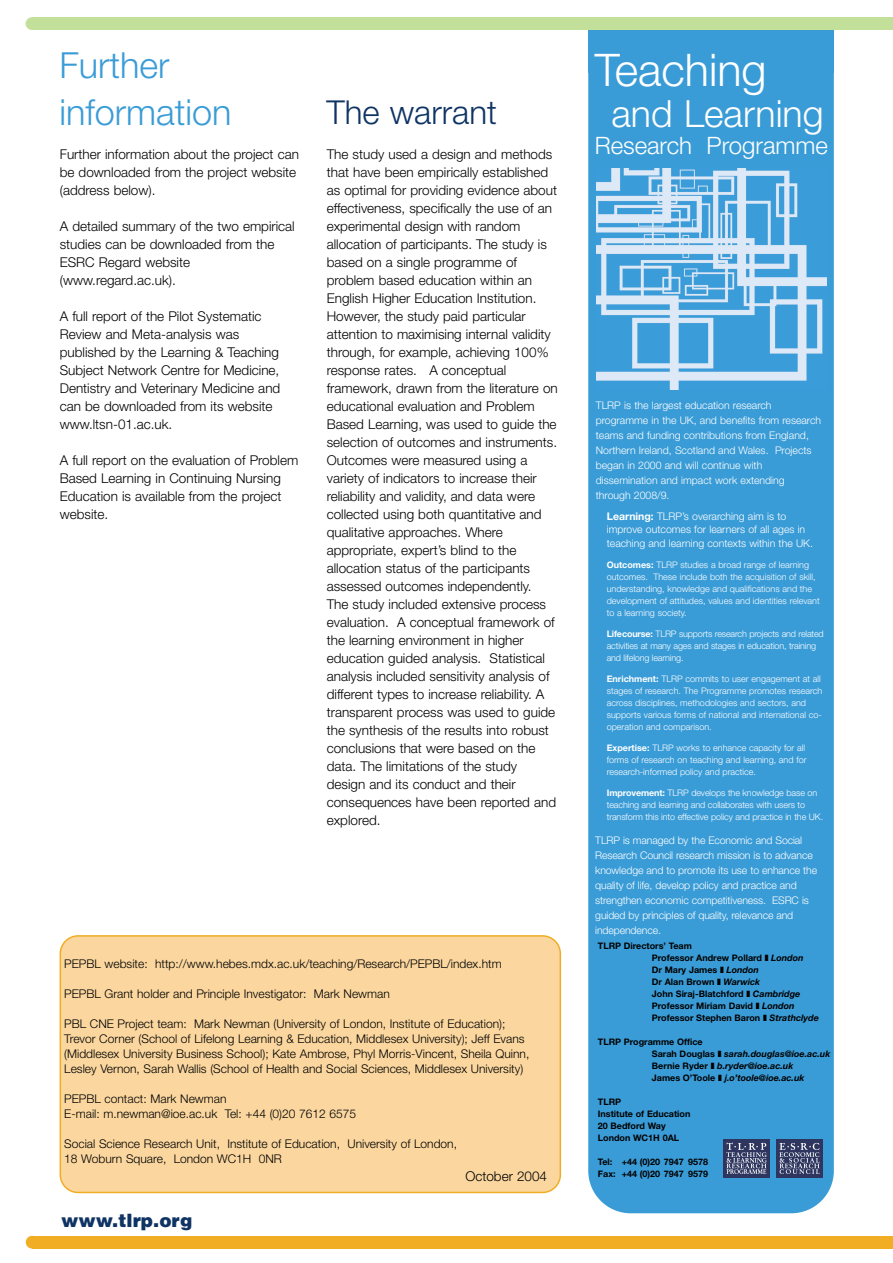
<style>
.page{position:relative;width:893px;height:1263px;background:#fff}
.page>*{position:absolute;margin:0;border:0;box-sizing:border-box;transform-origin:0 0}
.t1{font:300 45px "Helvetica Neue";color:#fff}
.t2{font:300 37.5px "Helvetica Neue";color:#fff}
.t3{font:300 36px/46.5px "Helvetica Neue";color:#3a9cd7}
.t4{font:300 33px "Helvetica Neue";color:#0f3464}
.t5{font:300 24px "Helvetica Neue";color:#fff}
.t6{font:900 18.45px "Helvetica";color:#0f3464}
.t7{font:300 13.5px/18px "Helvetica Neue";color:#000}
.t8{font:300 12px/15px "Helvetica Neue";color:#000}
.t9{font:300 10.5px/15px "Helvetica Neue";color:#fff}
.t10{font:300 9px/12px "Helvetica Neue";color:#fff}
.t11{font:700 9px/12px "Helvetica Neue";color:#000}
.t12{font:italic 700 9px/12px "Helvetica Neue";color:#000}
.s1{font-weight:700}
.s2{font-style:italic}
.s3{font-style:normal}
</style>
<div class="page">
<div style="left:588px;top:25px;width:245px;height:47px;background:#3a9cd7"></div>
<div style="left:588px;top:26px;width:245px;height:1187px;background:#3a9cd7;border-radius:43px"></div>
<div style="left:32px;top:1236px;width:860px;height:13px;background:#f1ad24"></div>
<div style="left:26px;top:1236px;width:13px;height:13px;background:#f1ad24;border-radius:50%"></div>
<div style="left:32px;top:17px;width:860px;height:13px;background:#c3e09b"></div>
<div style="left:26px;top:17px;width:12px;height:13px;background:#c3e09b;border-radius:50%"></div>
<img style="left:596px;top:169px;width:230px;height:221px">
<div style="left:723px;top:1139px;width:47px;height:39px;background:#2e365f"></div>
<svg style="left:726px;top:1143px;width:40px;height:31px"></svg>
<div style="left:776px;top:1139px;width:46px;height:39px;background:#2e365f"></div>
<svg style="left:779px;top:1143px;width:40px;height:31px"></svg>
<div style="left:60px;top:935px;width:501px;height:258px;background:#fbd79f"></div>
<h3 class="t3" style="left:60px;top:46px;width:173px">Further information</h3>
<p class="t7" style="left:60px;top:146px;width:241px">Further information about the project can be downloaded from the project website (address below).</p>
<p class="t7" style="left:60px;top:218px;width:236px">A detailed summary of the two empirical studies can be downloaded from the<br>ESRC Regard website (www.regard.ac.uk).</p>
<p class="t7" style="left:60px;top:308px;width:222px">A full report of the Pilot Systematic Review and Meta-analysis was published by the Learning &amp; Teaching Subject Network Centre for Medicine, Dentistry and Veterinary Medicine and can be downloaded from its website www.ltsn-01.ac.uk.</p>
<p class="t7" style="left:60px;top:452px;width:240px">A full report on the evaluation of Problem<br>Based Learning in Continuing Nursing<br>Education is available from the project website.</p>
<h3 class="t4" style="left:326px;top:101px;width:172px">The warrant</h3>
<p class="t7" style="left:327px;top:146px;width:232px">The study used a design and methods that have been empirically established as optimal for providing evidence about effectiveness, specifically the use of an experimental design with random allocation of participants. The study is based on a single programme of problem based education within an English Higher Education Institution.<br>However, the study paid particular attention to maximising internal validity through, for example, achieving 100% response rates. A conceptual framework, drawn from the literature on educational evaluation and Problem Based Learning, was used to guide the selection of outcomes and instruments.<br>Outcomes were measured using a variety of indicators to increase their reliability and validity, and data were collected using both quantitative and qualitative approaches. Where appropriate, expert’s blind to the allocation status of the participants assessed outcomes independently.<br>The study included extensive process evaluation. A conceptual framework of the learning environment in higher education guided analysis. Statistical analysis included sensitivity analysis of different types to increase reliability. A transparent process was used to guide the synthesis of the results into robust conclusions that were based on the data. The limitations of the study design and its conduct and their consequences have been reported and explored.</p>
<p class="t8" style="left:64px;top:958px;width:439px">PEPBL website: http://www.hebes.mdx.ac.uk/teaching/Research/PEPBL/index.htm</p>
<p class="t8" style="left:64px;top:988px;width:327px">PEPBL Grant holder and Principle Investigator: Mark Newman</p>
<p class="t8" style="left:64px;top:1018px;width:466px">PBL CNE Project team: Mark Newman (University of London, Institute of Education); Trevor Corner (School of Lifelong Learning &amp; Education, Middlesex University); Jeff Evans (Middlesex University Business School); Kate Ambrose, Phyl Morris-Vincent, Sheila Quinn, Lesley Vernon, Sarah Wallis (School of Health and Social Sciences, Middlesex University)</p>
<p class="t8" style="left:64px;top:1093px;width:293px">PEPBL contact: Mark Newman<br>E-mail: m.newman@ioe.ac.uk Tel: +44 (0)20 7612 6575</p>
<p class="t8" style="left:64px;top:1138px;width:394px">Social Science Research Unit, Institute of Education, University of London,<br>18 Woburn Square, London WC1H 0NR</p>
<h3 class="t6" style="left:61px;top:1213px;width:133px">www.tlrp.org</h3>
<p class="t7" style="left:465px;top:1169px;width:83px">October 2004</p>
<h1 class="t1" style="left:594px;top:54px;width:173px">Teaching</h1>
<h2 class="t2" style="left:611px;top:100px;width:214px">and Learning</h2>
<h3 class="t5" style="left:594px;top:137px;width:235px">Research Programme</h3>
<p class="t9" style="left:595px;top:399px;width:227px">TLRP is the largest education research programme in the UK, and benefits from research teams and funding contributions from England, Northern Ireland, Scotland and Wales. Projects began in 2000 and will continue with dissemination and impact work extending through 2008/9.</p>
<p class="t9" style="left:606px;top:510px;width:208px;line-height:13.5px"><span class="s1">Learning:</span> TLRP’s overarching aim is to improve outcomes for learners of all ages in teaching and learning contexts within the UK.</p>
<p class="t10" style="left:606px;top:559px;width:214px"><span class="s1">Outcomes:</span> TLRP studies a broad range of learning outcomes. These include both the acquisition of skill, understanding, knowledge and qualifications and the development of attitudes, values and identities relevant to a learning society.</p>
<p class="t10" style="left:606px;top:628px;width:218px"><span class="s1">Lifecourse:</span> TLRP supports research projects and related activities at many ages and stages in education, training and lifelong learning.</p>
<p class="t10" style="left:606px;top:673px;width:217px"><span class="s1">Enrichment:</span> TLRP commits to user engagement at all stages of research. The Programme promotes research across disciplines, methodologies and sectors, and supports various forms of national and international co&shy;operation and comparison.</p>
<p class="t10" style="left:606px;top:742px;width:201px"><span class="s1">Expertise:</span> TLRP works to enhance capacity for all forms of research on teaching and learning, and for research-informed policy and practice.</p>
<p class="t10" style="left:606px;top:787px;width:218px"><span class="s1">Improvement:</span> TLRP develops the knowledge base on teaching and learning and collaborates with users to transform this into effective policy and practice in the UK.</p>
<p class="t9" style="left:595px;top:834px;width:223px">TLRP is managed by the Economic and Social Research Council research mission is to advance knowledge and to promote its use to enhance the quality of life, develop policy and practice and strengthen economic competitiveness. ESRC is guided by principles of quality, relevance and independence.</p>
<p class="t11" style="left:652px;top:941px;width:168px;text-indent:-54px">TLRP Directors’ Team<br>Professor Andrew Pollard ❚ <span class="s2">London<br></span>Dr Mary James ❚ <span class="s2">London<br></span>Dr Alan Brown ❚ <span class="s2">Warwick<br></span>John Siraj-Blatchford ❚ <span class="s2">Cambridge<br></span>Professor Miriam David ❚ <span class="s2">London<br></span>Professor Stephen Baron ❚ <span class="s2">Strathclyde</span></p>
<p class="t12" style="left:652px;top:1037px;width:180px;text-indent:-54px"><span class="s3">TLRP Programme Office<br>Sarah Douglas</span> ❚ sarah.douglas@ioe.ac.uk <span class="s3">Bernie Ryder</span> ❚ b.ryder@ioe.ac.uk<br><span class="s3">James O’Toole</span> ❚ j.o’toole@ioe.ac.uk</p>
<p class="t11" style="left:598px;top:1097px;width:94px">TLRP<br>Institute of Education<br>20 Bedford Way<br>London WC1H 0AL</p>
<p class="t11" style="left:598px;top:1157px;width:112px">Tel: +44 (0)20 7947 9578<br>Fax: +44 (0)20 7947 9579</p>
</div>
